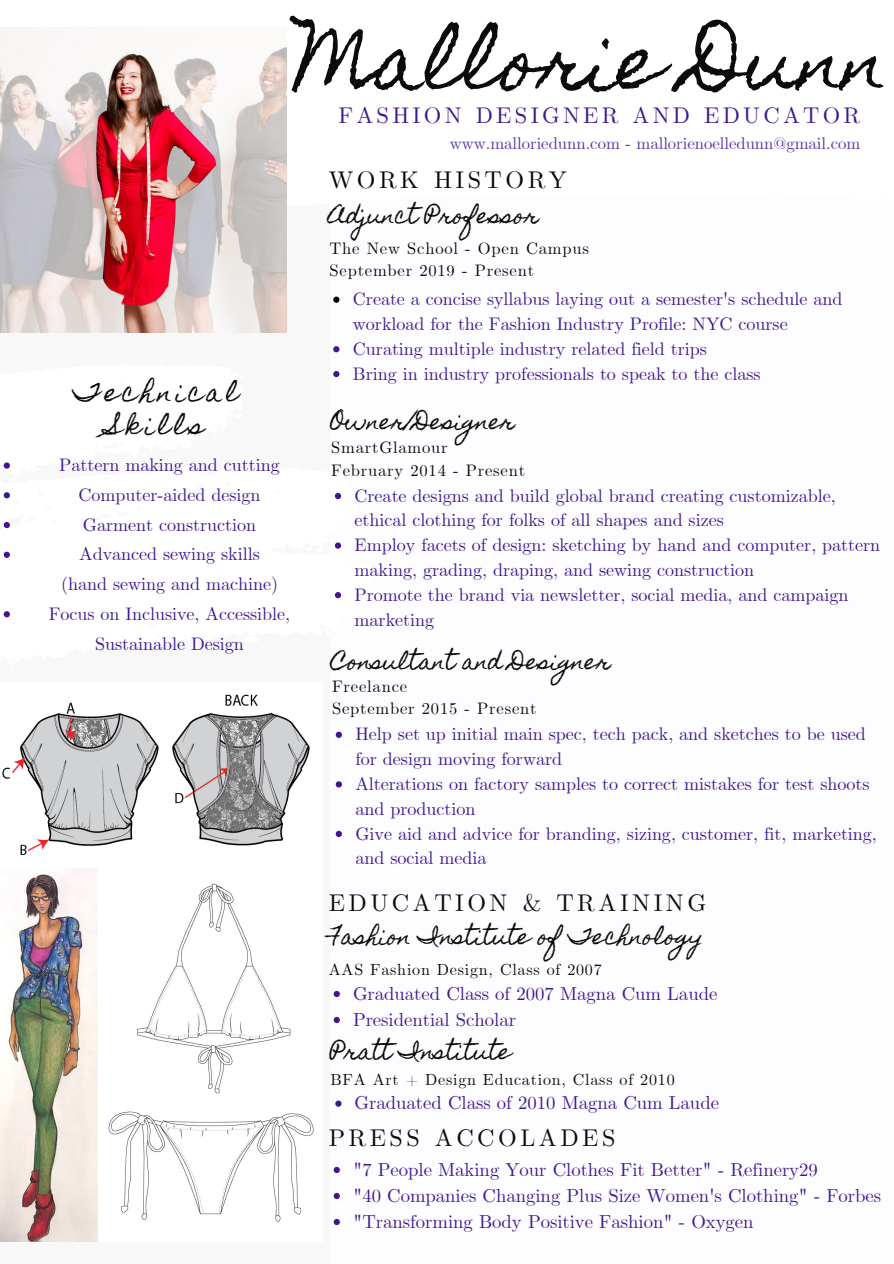
<style>
.page{position:relative;width:894px;height:1264px;background:#fff}
.page>*{position:absolute;margin:0;border:0;box-sizing:border-box;transform-origin:0 0}
.t1{font:74.55px "Homemade Apple";color:#0b0b0b}
.t2{font:24px "CMU Serif";letter-spacing:.145em;color:#0b0b0b}
.t3{font:24px/33.5px "Homemade Apple";letter-spacing:.145em;color:#0b0b0b;text-align:center}
.t4{font:24px "CMU Serif";letter-spacing:.145em;color:#070707}
.t5{font:22.5px "CMU Serif";letter-spacing:.145em;color:#3f168f}
.t6{font:21px "Homemade Apple";color:#0b0b0b}
.t7{font:18.6px/26px "CMU Serif";color:#3f168f}
.t8{font:18px/24.8px "CMU Serif";color:#3f168f}
.t9{font:16.65px "CMU Serif";color:#572fa6}
.t10{font:16.5px/22.4px "CMU Serif";letter-spacing:.05em;color:#070707}
.t11{font:16.05px "CMU Serif";letter-spacing:.05em;color:#070707}
</style>
<div class="page">
<svg style="left:4px;top:462px;width:6px;height:6px"></svg>
<svg style="left:4px;top:492px;width:6px;height:6px"></svg>
<svg style="left:4px;top:522px;width:6px;height:6px"></svg>
<svg style="left:4px;top:551px;width:6px;height:7px"></svg>
<svg style="left:4px;top:611px;width:6px;height:6px"></svg>
<svg style="left:333px;top:296px;width:6px;height:7px"></svg>
<svg style="left:333px;top:346px;width:6px;height:6px"></svg>
<svg style="left:333px;top:371px;width:6px;height:6px"></svg>
<svg style="left:333px;top:990px;width:7px;height:7px"></svg>
<svg style="left:333px;top:1016px;width:7px;height:7px"></svg>
<svg style="left:333px;top:1166px;width:7px;height:6px"></svg>
<svg style="left:333px;top:1192px;width:7px;height:6px"></svg>
<svg style="left:333px;top:1218px;width:7px;height:7px"></svg>
<svg style="left:335px;top:493px;width:6px;height:6px"></svg>
<svg style="left:335px;top:542px;width:6px;height:6px"></svg>
<svg style="left:335px;top:592px;width:6px;height:6px"></svg>
<svg style="left:335px;top:1100px;width:6px;height:6px"></svg>
<img style="left:0;top:47px;width:286px;height:285px">
<img style="left:0;top:694px;width:314px;height:547px">
<svg style="left:335px;top:731px;width:7px;height:7px"></svg>
<svg style="left:335px;top:781px;width:7px;height:6px"></svg>
<svg style="left:335px;top:830px;width:7px;height:7px"></svg>
<h1 class="t1" style="left:295px;top:18px;width:594px">Mallorie Dunn</h1>
<p class="t5" style="left:338px;top:102px;width:523px">FASHION DESIGNER AND EDUCATOR</p>
<p class="t9" style="left:449px;top:133px;width:412px">www.malloriedunn.com - mallorienoelledunn@gmail.com</p>
<h2 class="t3" style="left:74px;top:376px;width:166px">Technical<br>Skills</h2>
<p class="t8" style="left:59px;top:451px;width:222px;line-height:29.7px;text-align:center">Pattern making and cutting<br>Computer-aided design<br>Garment construction<br>Advanced sewing skills</p>
<p class="t8" style="left:61px;top:572px;width:218px">(hand sewing and machine)</p>
<p class="t8" style="left:49px;top:600px;width:243px;line-height:29.7px;text-align:center">Focus on Inclusive, Accessible,<br>Sustainable Design</p>
<h2 class="t4" style="left:328px;top:165px;width:240px">WORK HISTORY</h2>
<p class="t6" style="left:328px;top:204px;width:212px">Adjunct Professor</p>
<p class="t10" style="left:329px;top:238px;width:261px">The New School - Open Campus<br>September 2019 - Present</p>
<p class="t8" style="left:353px;top:288px;width:490px">Create a concise syllabus laying out a semester's schedule and workload for the Fashion Industry Profile: NYC course Curating multiple industry related field trips<br>Bring in industry professionals to speak to the class</p>
<p class="t6" style="left:330px;top:409px;width:186px">Owner/Designer</p>
<p class="t10" style="left:331px;top:437px;width:195px">SmartGlamour<br>February 2014 - Present</p>
<p class="t8" style="left:354px;top:484px;width:527px">Create designs and build global brand creating customizable, ethical clothing for folks of all shapes and sizes<br>Employ facets of design: sketching by hand and computer, pattern making, grading, draping, and sewing construction<br>Promote the brand via newsletter, social media, and campaign marketing</p>
<p class="t6" style="left:331px;top:649px;width:281px">Consultant and Designer</p>
<p class="t10" style="left:332px;top:676px;width:206px">Freelance<br>September 2015 - Present</p>
<p class="t8" style="left:355px;top:723px;width:523px">Help set up initial main spec, tech pack, and sketches to be used for design moving forward<br>Alterations on factory samples to correct mistakes for test shoots and production<br>Give aid and advice for branding, sizing, customer, fit, marketing, and social media</p>
<h2 class="t2" style="left:328px;top:888px;width:379px">EDUCATION &amp; TRAINING</h2>
<p class="t6" style="left:328px;top:924px;width:376px">Fashion Institute of Technology</p>
<p class="t7" style="left:353px;top:981px;width:366px">Graduated Class of 2007 Magna Cum Laude<br>Presidential Scholar</p>
<p class="t11" style="left:328px;top:960px;width:274px">AAS Fashion Design, Class of 2007</p>
<p class="t6" style="left:330px;top:1039px;width:182px">Pratt Institute</p>
<p class="t7" style="left:354px;top:1090px;width:366px">Graduated Class of 2010 Magna Cum Laude</p>
<p class="t11" style="left:330px;top:1069px;width:346px">BFA Art + Design Education, Class of 2010</p>
<h2 class="t2" style="left:328px;top:1123px;width:288px">PRESS ACCOLADES</h2>
<p class="t7" style="left:353px;top:1157px;width:529px">"7 People Making Your Clothes Fit Better" - Refinery29<br>"40 Companies Changing Plus Size Women's Clothing" - Forbes "Transforming Body Positive Fashion" - Oxygen</p>
</div>
